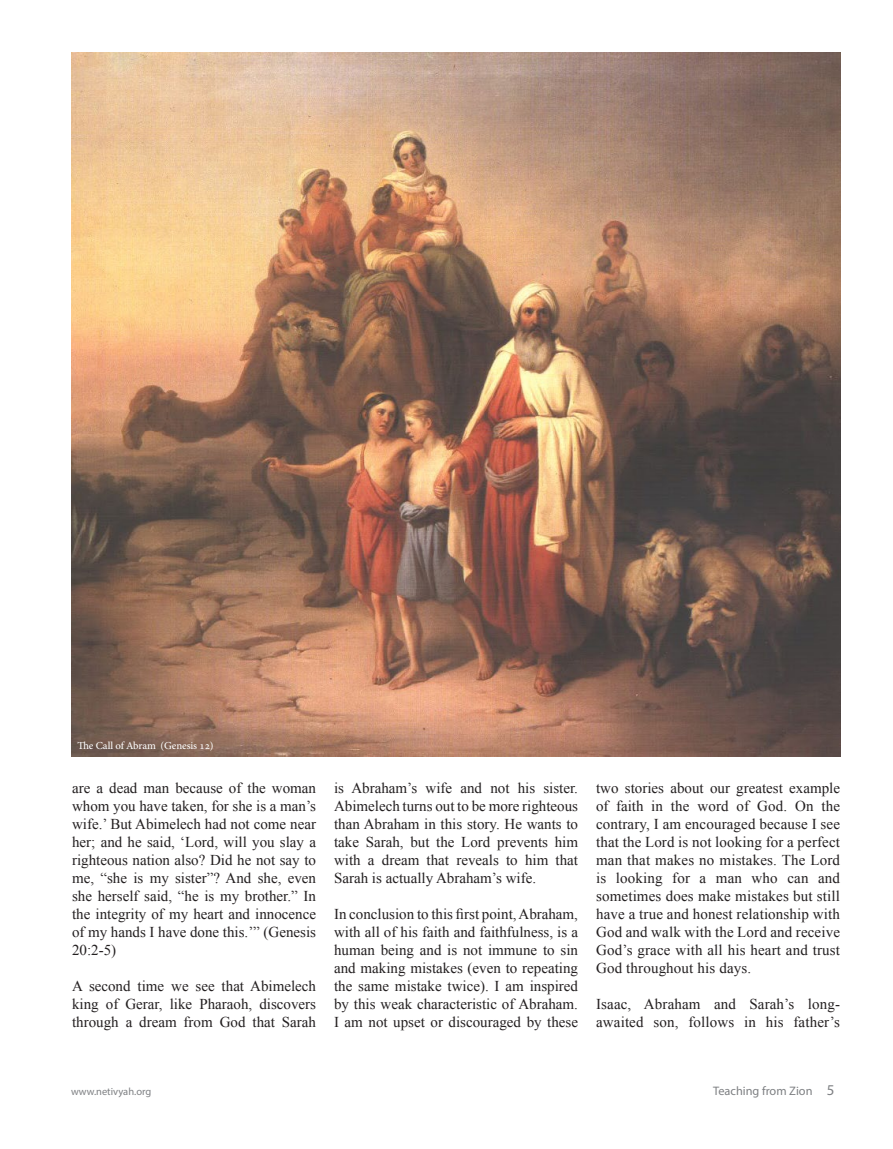
<style>
.page{position:relative;width:893px;height:1149px;background:#fff}
.page>*{position:absolute;margin:0;border:0;box-sizing:border-box;transform-origin:0 0}
.t1{font:15px/18px "Times New Roman";color:#231f20;text-align:justify}
.t2{font:12.3px "Myriad Pro";color:#7e8083}
.t3{font:10.5px "Adobe Hebrew";letter-spacing:-.01em;color:#fff}
.t4{font:10.5px "Myriad Pro";color:#7e8083}
.s1{font-size:15px}
</style>
<div class="page">
<img style="left:71px;top:52px;width:769px;height:704px">
<p class="t3" style="left:77px;top:739px;width:138px">The Call of Abram (Genesis 12)</p>
<p class="t1" style="left:72px;top:778px;width:245px">are a dead man because of the woman whom you have taken, for she is a man’s wife.’ But Abimelech had not come near her; and he said, ‘Lord, will you slay a righteous nation also? Did he not say to me, “she is my sister”? And she, even she herself said, “he is my brother.” In the integrity of my heart and innocence of my hands I have done this.’” (Genesis 20:2-5)</p>
<p class="t1" style="left:72px;top:976px;width:245px">A second time we see that Abimelech king of Gerar, like Pharaoh, discovers through a dream from God that Sarah</p>
<p class="t1" style="left:334px;top:778px;width:245px">is Abraham’s wife and not his sister.<br>Abimelech turns out to be more righteous than Abraham in this story. He wants to take Sarah, but the Lord prevents him with a dream that reveals to him that Sarah is actually Abraham’s wife.</p>
<p class="t1" style="left:334px;top:904px;width:245px">In conclusion to this first point, Abraham, with all of his faith and faithfulness, is a human being and is not immune to sin and making mistakes (even to repeating the same mistake twice). I am inspired by this weak characteristic of Abraham.<br>I am not upset or discouraged by these</p>
<p class="t1" style="left:596px;top:778px;width:246px">two stories about our greatest example of faith in the word of God. On the contrary, I am encouraged because I see that the Lord is not looking for a perfect man that makes no mistakes. The Lord is looking for a man who can and sometimes does make mistakes but still have a true and honest relationship with God and walk with the Lord and receive God’s grace with all his heart and trust God throughout his days.</p>
<p class="t1" style="left:596px;top:994px;width:245px">Isaac, Abraham and Sarah’s long&shy;awaited son, follows in his father’s</p>
<p class="t4" style="left:71px;top:1084px;width:82px">www.netivyah.org</p>
<p class="t2" style="left:713px;top:1082px;width:123px">Teaching from Zion <span class="s1">5</span></p>
</div>
